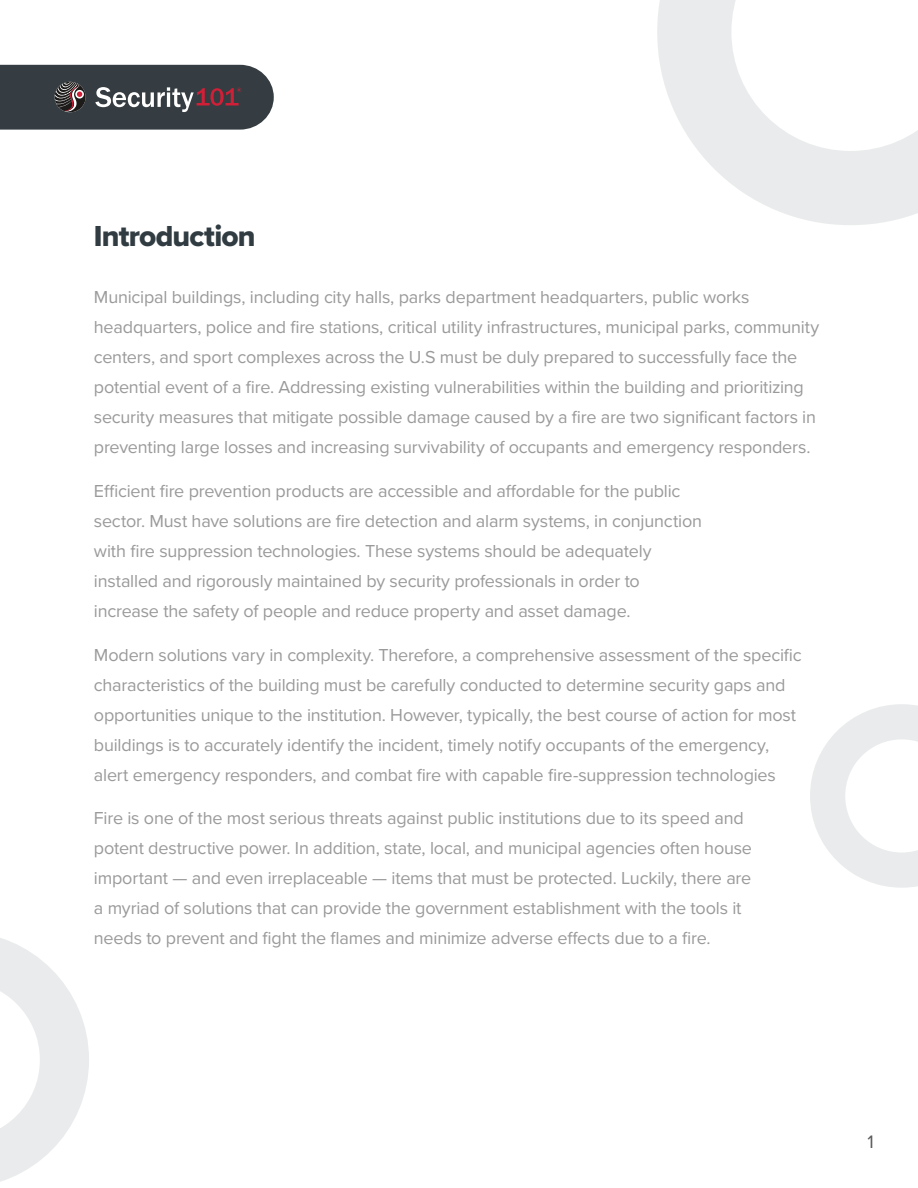
<style>
.page{position:relative;width:918px;height:1188px;background:#fff}
.page>*{position:absolute;margin:0;border:0;box-sizing:border-box;transform-origin:0 0}
.t1{font:30px "Proxima Nova Extrabld";letter-spacing:-.025em;color:#303c42}
.t2{font:18.75px "Proxima Nova";color:#58595b}
.t3{font:18px/30px "Proxima Nova";letter-spacing:-.01em;color:#9a9a9b}
</style>
<div class="page">
<svg style="left:657px;top:0;width:261px;height:225px"></svg>
<svg style="left:0;top:938px;width:89px;height:244px"></svg>
<svg style="left:810px;top:704px;width:108px;height:184px"></svg>
<svg style="left:0;top:65px;width:274px;height:65px;background:#484b50"></svg>
<h1 class="t1" style="left:94px;top:214px;width:163px">Introduction</h1>
<p class="t3" style="left:94px;top:282px;width:727px">Municipal buildings, including city halls, parks department headquarters, public works headquarters, police and fire stations, critical utility infrastructures, municipal parks, community centers, and sport complexes across the U.S must be duly prepared to successfully face the potential event of a fire. Addressing existing vulnerabilities within the building and prioritizing security measures that mitigate possible damage caused by a fire are two significant factors in preventing large losses and increasing survivability of occupants and emergency responders.</p>
<p class="t3" style="left:94px;top:475px;width:610px">Efficient fire prevention products are accessible and affordable for the public sector. Must have solutions are fire detection and alarm systems, in conjunction with fire suppression technologies. These systems should be adequately installed and rigorously maintained by security professionals in order to increase the safety of people and reduce property and asset damage.</p>
<p class="t3" style="left:94px;top:639px;width:709px">Modern solutions vary in complexity. Therefore, a comprehensive assessment of the specific characteristics of the building must be carefully conducted to determine security gaps and opportunities unique to the institution. However, typically, the best course of action for most buildings is to accurately identify the incident, timely notify occupants of the emergency, alert emergency responders, and combat fire with capable fire-suppression technologies</p>
<p class="t3" style="left:94px;top:802px;width:660px">Fire is one of the most serious threats against public institutions due to its speed and potent destructive power. In addition, state, local, and municipal agencies often house important — and even irreplaceable — items that must be protected. Luckily, there are a myriad of solutions that can provide the government establishment with the tools it needs to prevent and fight the flames and minimize adverse effects due to a fire.</p>
<p class="t2" style="left:867px;top:1128px;width:8px">1</p>
</div>
